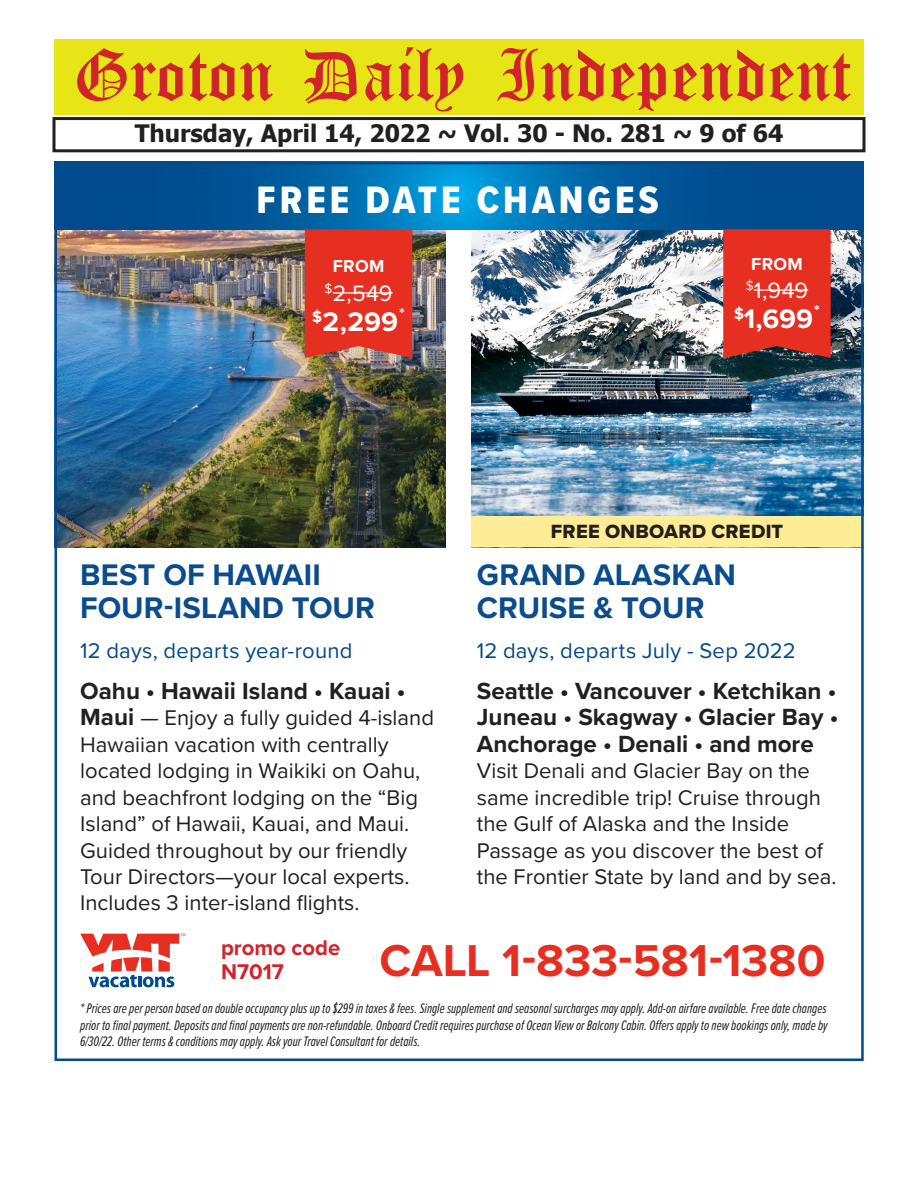
<style>
.page{position:relative;width:918px;height:1188px;background:#fff}
.page>*{position:absolute;margin:0;border:0;box-sizing:border-box;transform-origin:0 0}
.t1{font:54px "Old English Five";color:#d1232a}
.t2{font:700 46.35px "Proxima Nova";color:#e62f21}
.t3{font:39.6px "Proxima Nova Cond Extrabld";letter-spacing:.1em;color:#fff}
.t4{font:700 30.9px/33px "Proxima Nova";letter-spacing:.005em;color:#0b4c8c}
.t5{font:700 27.75px "Proxima Nova";letter-spacing:.005em;color:#fff}
.t6{font:700 24.3px/26.4px "Proxima Nova";color:#231f20;text-align:justify}
.t7{font:700 24px "Tahoma";color:#231f20}
.t8{font:22.95px "Proxima Nova";letter-spacing:.01em;color:#fff}
.t9{font:22.05px/26.4px "Proxima Nova";color:#231f20}
.t10{font:22.05px "Proxima Nova";letter-spacing:.01em;color:#004a8d}
.t11{font:700 22.05px/24.3px "Proxima Nova";color:#d1232a}
.t12{font:19.8px "Proxima Nova Extrabld";letter-spacing:.015em;color:#231f20}
.t13{font:700 17.85px "Proxima Nova";letter-spacing:.02em;color:#fff}
.t14{font:italic 14.25px/16.5px "Proxima Nova Ex Cn";color:#231f20;text-align:justify;scale:.94 1}
.t15{font:4.05px "Myriad Pro";color:#e62f21}
.s1{font-weight:700;font-size:24.3px}
</style>
<div class="page">
<div style="left:52px;top:117px;width:814px;height:35px;border:3px solid #231f20"></div>
<div style="left:54px;top:40px;width:810px;height:75px;background:#e7e515"></div>
<img style="left:54px;top:229px;width:391px;height:318px">
<img style="left:472px;top:229px;width:389px;height:287px">
<svg style="left:80px;top:934px;width:99px;height:53px"></svg>
<div style="left:472px;top:516px;width:392px;height:31px;background:#ffec96"></div>
<svg style="left:54px;top:162px;width:807px;height:67px;background:#0060a2"></svg>
<div style="left:305px;top:229px;width:107px;height:129px;background:#e62f21"></div>
<hr style="left:333px;top:292px;width:60px;height:2px;background:#fff">
<svg style="left:723px;top:229px;width:108px;height:129px;background:#db3024"></svg>
<hr style="left:754px;top:289px;width:54px;height:2px;background:#fff">
<h1 class="t1" style="left:73px;top:50px;width:779px">Groton Daily Independent</h1>
<p class="t7" style="left:135px;top:116px;width:650px">Thursday, April 14, 2022 ~ Vol. 30 - No. 281 ~ 9 of 64</p>
<h3 class="t3" style="left:257px;top:171px;width:404px">FREE DATE CHANGES</h3>
<p class="t13" style="left:333px;top:253px;width:53px">FROM</p>
<p class="t8" style="left:325px;top:276px;width:70px"><sup>$</sup>2,549</p>
<p class="t5" style="left:312px;top:301px;width:94px"><sup>$</sup>2,299<sup>*</sup></p>
<p class="t13" style="left:751px;top:250px;width:53px">FROM</p>
<p class="t8" style="left:746px;top:273px;width:64px"><sup>$</sup>1,949</p>
<p class="t5" style="left:734px;top:298px;width:87px"><sup>$</sup>1,699<sup>*</sup></p>
<p class="t12" style="left:551px;top:517px;width:234px">FREE ONBOARD CREDIT</p>
<h3 class="t4" style="left:80px;top:558px;width:296px">BEST OF HAWAII<br>FOUR-ISLAND TOUR</h3>
<h3 class="t4" style="left:477px;top:558px;width:261px">GRAND ALASKAN<br>CRUISE &amp; TOUR</h3>
<p class="t10" style="left:80px;top:634px;width:274px">12 days, departs year-round</p>
<p class="t10" style="left:477px;top:634px;width:320px">12 days, departs July - Sep 2022</p>
<p class="t6" style="left:80px;top:677px;width:327px">Oahu • Hawaii Island • Kauai •</p>
<p class="t9" style="left:80px;top:704px;width:355px"><span class="s1">Maui</span> — Enjoy a fully guided 4-island Hawaiian vacation with centrally located lodging in Waikiki on Oahu, and beachfront lodging on the “Big Island” of Hawaii, Kauai, and Maui.<br>Guided throughout by our friendly Tour Directors—your local experts.<br>Includes 3 inter-island flights.</p>
<p class="t15" style="left:180px;top:932px;width:7px">TM</p>
<p class="t6" style="left:477px;top:677px;width:363px">Seattle • Vancouver • Ketchikan • Juneau • Skagway • Glacier Bay • Anchorage • Denali • and more</p>
<p class="t9" style="left:477px;top:757px;width:361px">Visit Denali and Glacier Bay on the same incredible trip! Cruise through the Gulf of Alaska and the Inside Passage as you discover the best of the Frontier State by land and by sea.</p>
<p class="t11" style="left:221px;top:935px;width:121px">promo code<br>N7017</p>
<h2 class="t2" style="left:379px;top:926px;width:447px">CALL 1-833-581-1380</h2>
<p class="t14" style="left:80px;top:1000px;width:797px">* Prices are per person based on double occupancy plus up to $299 in taxes &amp; fees. Single supplement and seasonal surcharges may apply. Add-on airfare available. Free date changes prior to final payment. Deposits and final payments are non-refundable. Onboard Credit requires purchase of Ocean View or Balcony Cabin. Offers apply to new bookings only, made by 6/30/22. Other terms &amp; conditions may apply. Ask your Travel Consultant for details.</p>
</div>
